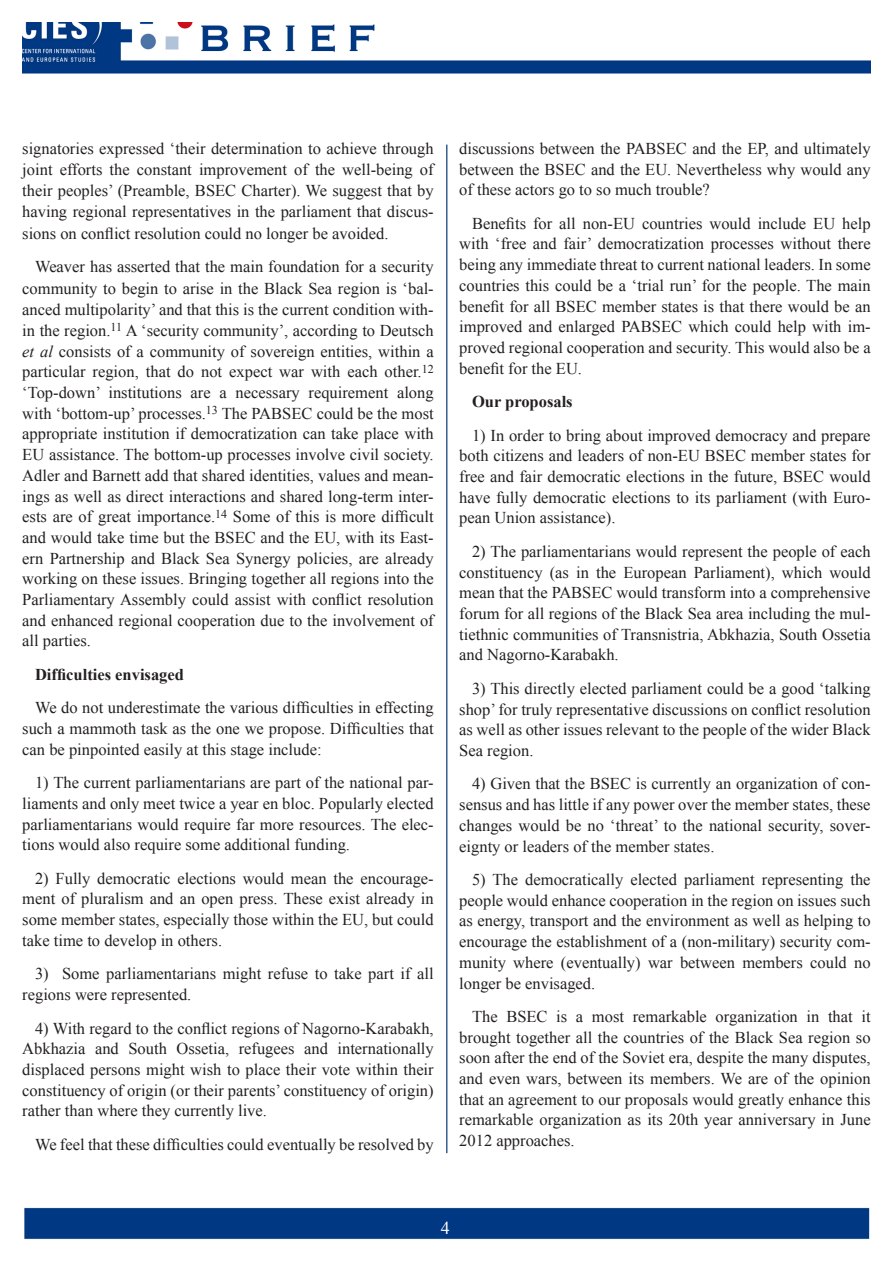
<style>
.page{position:relative;width:893px;height:1263px;background:#fff}
.page>*{position:absolute;margin:0;border:0;box-sizing:border-box;transform-origin:0 0}
.t1{font:18px "Times New Roman";color:#fff}
.t2{font:16.5px/20.7px "Times New Roman";color:#231f20;text-align:justify}
.t3{font:700 16.5px "Times New Roman";color:#231f20}
.s1{font-style:italic}
</style>
<div class="page">
<img style="left:24px;top:1207px;width:846px;height:33px">
<img style="left:22px;top:22px;width:848px;height:52px">
<hr style="left:446px;top:145px;width:1px;height:1008px;background:#365f91">
<p class="t2" style="left:22px;top:138px;width:413px;line-height:21.1px">signatories expressed ‘their determination to achieve through joint efforts the constant improvement of the well-being of their peoples’ (Preamble, BSEC Charter). We suggest that by having regional representatives in the parliament that discus&shy;sions on conflict resolution could no longer be avoided.</p>
<p class="t2" style="left:22px;top:256px;width:413px;text-indent:13px">Weaver has asserted that the main foundation for a security community to begin to arise in the Black Sea region is ‘bal&shy;anced multipolarity’ and that this is the current condition with&shy;in the region.<sup>11</sup> A ‘security community’, according to Deutsch <span class="s1">et al</span> consists of a community of sovereign entities, within a particular region, that do not expect war with each other.<sup>12 </sup>‘Top-down’ institutions are a necessary requirement along with ‘bottom-up’ processes.<sup>13</sup> The PABSEC could be the most appropriate institution if democratization can take place with EU assistance. The bottom-up processes involve civil society.<br>Adler and Barnett add that shared identities, values and mean&shy;ings as well as direct interactions and shared long-term inter&shy;ests are of great importance.<sup>14</sup> Some of this is more difficult and would take time but the BSEC and the EU, with its East&shy;ern Partnership and Black Sea Synergy policies, are already working on these issues. Bringing together all regions into the Parliamentary Assembly could assist with conflict resolution and enhanced regional cooperation due to the involvement of all parties.</p>
<p class="t3" style="left:35px;top:663px;width:150px">Difficulties envisaged</p>
<p class="t2" style="left:22px;top:697px;width:413px;text-indent:13px">We do not underestimate the various difficulties in effecting such a mammoth task as the one we propose. Difficulties that can be pinpointed easily at this stage include:</p>
<p class="t2" style="left:22px;top:772px;width:413px;text-indent:13px">1) The current parliamentarians are part of the national par&shy;liaments and only meet twice a year en bloc. Popularly elected parliamentarians would require far more resources. The elec&shy;tions would also require some additional funding.</p>
<p class="t2" style="left:22px;top:868px;width:413px;text-indent:13px">2) Fully democratic elections would mean the encourage&shy;ment of pluralism and an open press. These exist already in some member states, especially those within the EU, but could take time to develop in others.</p>
<p class="t2" style="left:22px;top:963px;width:413px;text-indent:13px">3) Some parliamentarians might refuse to take part if all regions were represented.</p>
<p class="t2" style="left:22px;top:1017px;width:413px;text-indent:13px">4) With regard to the conflict regions of Nagorno-Karabakh, Abkhazia and South Ossetia, refugees and internationally displaced persons might wish to place their vote within their constituency of origin (or their parents’ constituency of origin) rather than where they currently live.</p>
<p class="t2" style="left:35px;top:1134px;width:400px">We feel that these difficulties could eventually be resolved by</p>
<p class="t2" style="left:459px;top:138px;width:413px">discussions between the PABSEC and the EP, and ultimately between the BSEC and the EU. Nevertheless why would any of these actors go to so much trouble?</p>
<p class="t2" style="left:459px;top:213px;width:413px;text-indent:13px">Benefits for all non-EU countries would include EU help with ‘free and fair’ democratization processes without there being any immediate threat to current national leaders. In some countries this could be a ‘trial run’ for the people. The main benefit for all BSEC member states is that there would be an improved and enlarged PABSEC which could help with im&shy;proved regional cooperation and security. This would also be a benefit for the EU.</p>
<p class="t3" style="left:472px;top:390px;width:102px">Our proposals</p>
<p class="t2" style="left:459px;top:424px;width:413px;text-indent:13px">1) In order to bring about improved democracy and prepare both citizens and leaders of non-EU BSEC member states for free and fair democratic elections in the future, BSEC would have fully democratic elections to its parliament (with Euro&shy;pean Union assistance).</p>
<p class="t2" style="left:459px;top:541px;width:413px;text-indent:13px">2) The parliamentarians would represent the people of each constituency (as in the European Parliament), which would mean that the PABSEC would transform into a comprehensive forum for all regions of the Black Sea area including the mul&shy;tiethnic communities of Transnistria, Abkhazia, South Ossetia and Nagorno-Karabakh.</p>
<p class="t2" style="left:459px;top:678px;width:413px;text-indent:13px">3) This directly elected parliament could be a good ‘talking shop’ for truly representative discussions on conflict resolution as well as other issues relevant to the people of the wider Black Sea region.</p>
<p class="t2" style="left:459px;top:773px;width:413px;text-indent:13px">4) Given that the BSEC is currently an organization of con&shy;sensus and has little if any power over the member states, these changes would be no ‘threat’ to the national security, sover&shy;eignty or leaders of the member states.</p>
<p class="t2" style="left:459px;top:869px;width:413px;text-indent:13px">5) The democratically elected parliament representing the people would enhance cooperation in the region on issues such as energy, transport and the environment as well as helping to encourage the establishment of a (non-military) security com&shy;munity where (eventually) war between members could no longer be envisaged.</p>
<p class="t2" style="left:459px;top:1006px;width:413px;text-indent:13px">The BSEC is a most remarkable organization in that it brought together all the countries of the Black Sea region so soon after the end of the Soviet era, despite the many disputes, and even wars, between its members. We are of the opinion that an agreement to our proposals would greatly enhance this remarkable organization as its 20th year anniversary in June 2012 approaches.</p>
<p class="t1" style="left:441px;top:1216px;width:10px">4</p>
</div>
